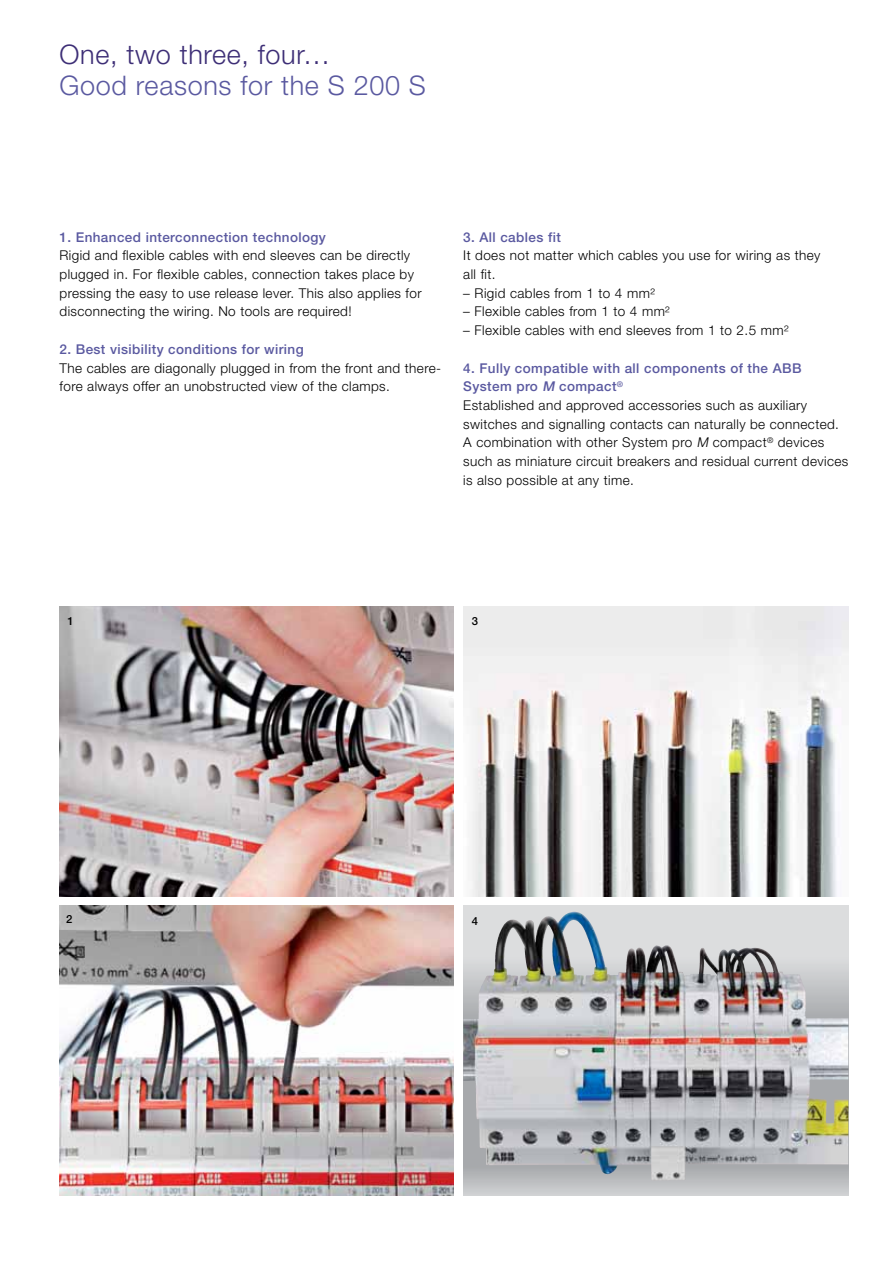
<style>
.page{position:relative;width:893px;height:1263px;background:#fff}
.page>*{position:absolute;margin:0;border:0;box-sizing:border-box;transform-origin:0 0}
.t1{font:300 27px "Helvetica Neue LT Pro";letter-spacing:.025em;color:#5a59a0}
.t2{font:300 27px "Helvetica Neue LT Pro";letter-spacing:.025em;color:#3d2e76}
.t3{font:300 13.5px/18.8px "Helvetica Neue LT Pro";letter-spacing:.03em;color:#000}
.t4{font:500 13.5px/18.8px "Helvetica Neue LT Std";letter-spacing:.03em;color:#5a59a0}
.t5{font:500 11.25px "Helvetica Neue LT Std";color:#000}
.s1{font-style:italic}
</style>
<div class="page">
<img style="left:463px;top:906px;width:385px;height:290px">
<img style="left:519px;top:912px;width:52px;height:30px">
<img style="left:60px;top:906px;width:394px;height:290px">
<img style="left:60px;top:606px;width:394px;height:290px">
<img style="left:463px;top:606px;width:385px;height:290px">
<h1 class="t2" style="left:60px;top:38px;width:272px">One, two three, four…</h1>
<h1 class="t1" style="left:60px;top:69px;width:368px">Good reasons for the S 200 S</h1>
<p class="t4" style="left:60px;top:227px;width:268px">1. Enhanced interconnection technology</p>
<p class="t3" style="left:60px;top:246px;width:364px">Rigid and flexible cables with end sleeves can be directly plugged in. For flexible cables, connection takes place by pressing the easy to use release lever. This also applies for disconnecting the wiring. No tools are required!</p>
<p class="t4" style="left:60px;top:339px;width:246px">2. Best visibility conditions for wiring</p>
<p class="t3" style="left:60px;top:358px;width:383px">The cables are diagonally plugged in from the front and there&shy;fore always offer an unobstructed view of the clamps.</p>
<p class="t4" style="left:463px;top:227px;width:99px">3. All cables fit</p>
<p class="t3" style="left:463px;top:246px;width:359px">It does not matter which cables you use for wiring as they all fit.</p>
<p class="t3" style="left:463px;top:283px;width:193px">– Rigid cables from 1 to 4 mm²</p>
<p class="t3" style="left:463px;top:302px;width:208px">– Flexible cables from 1 to 4 mm²</p>
<p class="t3" style="left:463px;top:321px;width:327px">– Flexible cables with end sleeves from 1 to 2.5 mm²</p>
<p class="t4" style="left:463px;top:358px;width:340px">4. Fully compatible with all components of the ABB<br>System pro <span class="s1">M</span> compact<sup>®</sup></p>
<p class="t3" style="left:463px;top:395px;width:387px">Established and approved accessories such as auxiliary switches and signalling contacts can naturally be connected.<br>A combination with other System pro <span class="s1">M</span> compact<sup>®</sup> devices such as miniature circuit breakers and residual current devices is also possible at any time.</p>
<p class="t5" style="left:68px;top:615px;width:8px">1</p>
<p class="t5" style="left:472px;top:615px;width:8px">3</p>
<p class="t5" style="left:66px;top:912px;width:8px">2</p>
<p class="t5" style="left:472px;top:914px;width:8px">4</p>
</div>
